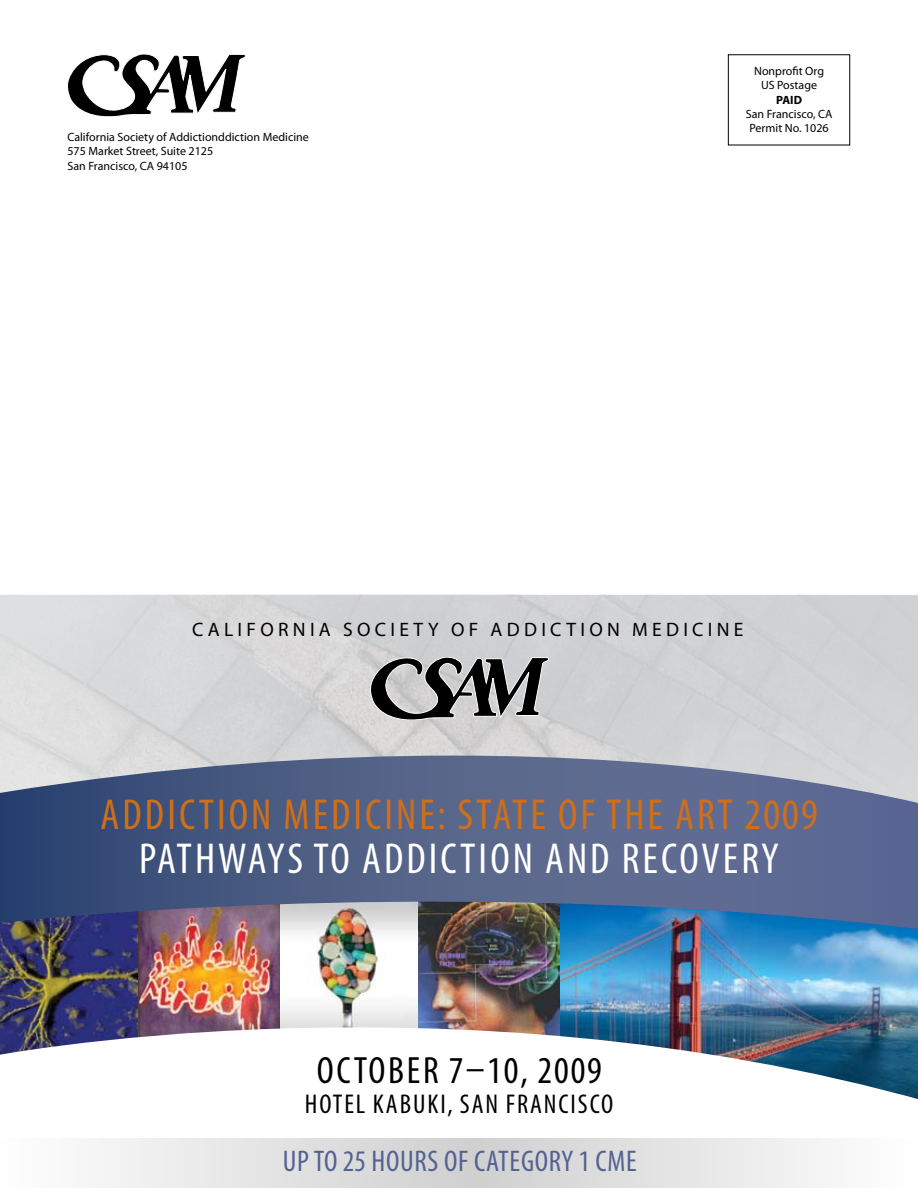
<style>
.page{position:relative;width:918px;height:1188px;background:#fff}
.page>*{position:absolute;margin:0;border:0;box-sizing:border-box;transform-origin:0 0}
.t1{font:condensed 43.5px "Myriad Pro";letter-spacing:.07em;color:#d06f1a}
.t2{font:condensed 43.5px "Myriad Pro";letter-spacing:.07em;color:#fff}
.t3{font:condensed 38.1px "Myriad Pro";letter-spacing:.05em;color:#000}
.t4{font:condensed 30px "Myriad Pro";letter-spacing:.025em;color:#546292}
.t5{font:condensed 27.3px "Myriad Pro";letter-spacing:.07em;color:#000}
.t6{font:19.5px "Myriad Pro";letter-spacing:.22em;color:#000}
.t7{font:12px/14.4px "Myriad Pro";color:#000;text-align:center}
.t8{font:700 12px "Myriad Pro";color:#000}
</style>
<div class="page">
<img style="left:0;top:929px;width:138px;height:37px">
<img style="left:279px;top:929px;width:139px;height:37px">
<img style="left:138px;top:929px;width:141px;height:37px">
<img style="left:418px;top:929px;width:141px;height:37px">
<img style="left:560px;top:929px;width:358px;height:37px">
<img style="left:0;top:966px;width:918px;height:133px">
<svg style="left:0;top:756px;width:918px;height:173px;background:#5c6b8e"></svg>
<svg style="left:371px;top:657px;width:177px;height:63px;background:#7c7c7d"></svg>
<svg style="left:68px;top:54px;width:177px;height:63px"></svg>
<svg style="left:100px;top:1138px;width:720px;height:50px;fill:#e2e2e2"></svg>
<p class="t7" style="left:67px;top:130px;width:243px;text-align:left">California Society of Addictionddiction Medicine<br>575 Market Street, Suite 2125<br>San Francisco, CA 94105</p>
<p class="t7" style="left:754px;top:63px;width:71px">Nonprofit Org<br>US Postage</p>
<p class="t8" style="left:776px;top:92px;width:27px">PAID</p>
<p class="t7" style="left:746px;top:107px;width:84px">San Francisco, CA<br>Permit No. 1026</p>
<h3 class="t6" style="left:192px;top:617px;width:553px">california society of addiction medicine</h3>
<h1 class="t1" style="left:101px;top:789px;width:719px">ADDICTION MEDICINE: STATE OF THE ART 2009</h1>
<h1 class="t2" style="left:139px;top:832px;width:641px">PATHWAYS TO ADDICTION AND RECOVERY</h1>
<h2 class="t3" style="left:317px;top:1048px;width:287px">OCTOBER 7–10, 2009</h2>
<h3 class="t5" style="left:305px;top:1087px;width:310px">HOTEL KABUKI, SAN FRANCISCO</h3>
<h3 class="t4" style="left:283px;top:1143px;width:353px">UP TO 25 HOURS OF CATEGORY 1 CME</h3>
</div>
